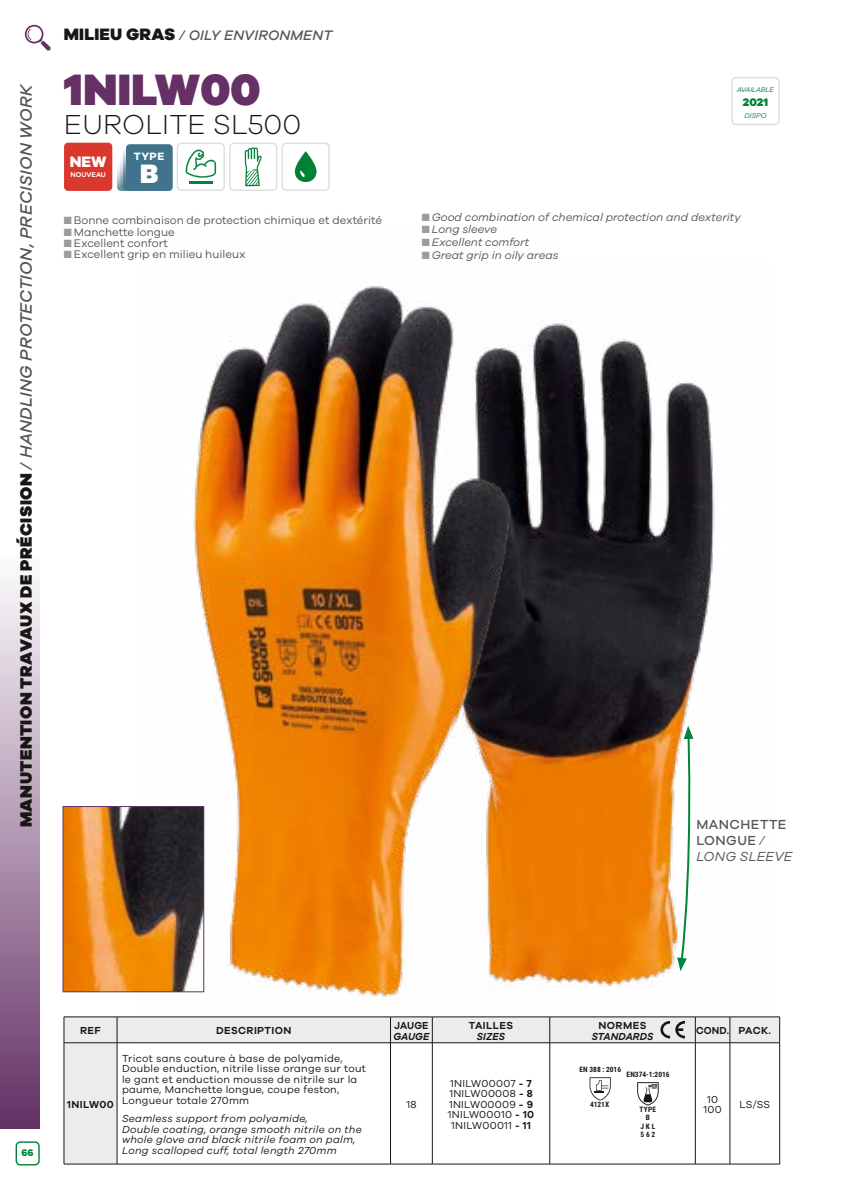
<style>
.page{position:relative;width:844px;height:1191px;background:#fff}
.page>*{position:absolute;margin:0;border:0;box-sizing:border-box;transform-origin:0 0}
.t1{font:900 45.32px "Galano Grotesque";letter-spacing:.005em;color:#643065}
.t2{font:300 28.35px "Galano Grotesque";letter-spacing:.01em;color:#181716}
.t3{font:900 27.47px "Galano Grotesque";color:#fff}
.t4{font:italic 500 16.97px "Galano Grotesque";letter-spacing:.025em;color:#565655}
.t5{font:800 15.58px "Galano Grotesque";color:#fff}
.t6{font:italic 500 14.17px "Galano Grotesque";letter-spacing:.01em;color:#565655}
.t7{font:500 13.47px/16.3px "Galano Grotesque";letter-spacing:.035em;color:#565655}
.t8{font:11.38px "Galano Grotesque";color:#565655}
.t9{font:italic 11.38px "Galano Grotesque";color:#565655}
.t10{font:800 11.38px "Galano Grotesque";color:#00833c}
.t11{font:700 11.03px "Galano Grotesque";color:#fff}
.t12{font:10.5px/10.5px "Galano Grotesque";letter-spacing:.025em;color:#181716;text-align:center}
.t13{font:italic 10.5px/10.5px "Galano Grotesque";letter-spacing:.025em;color:#181716}
.t14{font:600 10.5px "Galano Grotesque";letter-spacing:.035em;color:#181716}
.t15{font:italic 600 10.5px "Galano Grotesque";letter-spacing:.01em;color:#181716;scale:.95 1}
.t16{font:600 10.5px "Galano Grotesque";letter-spacing:.01em;color:#181716;scale:.95 1}
.t17{font:600 10.5px "Galano Grotesque";letter-spacing:.035em;color:#181716;scale:.95 1}
.t18{font:800 9.97px "Galano Grotesque";color:#00833c}
.t19{font:700 7.35px/8.6px "Roboto Condensed";color:#181716;text-align:center}
.t20{font:italic 7.17px "Galano Grotesque";letter-spacing:-.02em;color:#00833c}
.t21{font:600 7.17px "Galano Grotesque";color:#fff}
.s1{font-weight:900;font-style:normal;color:#181716}
.s2{font-weight:800;font-style:normal;font-size:16.97px;color:#181716}
.s3{color:#9c9c9d}
.s4{font-weight:400;font-style:italic}
.s5{font-weight:600}
</style>
<div class="page">
<div style="left:0;top:553px;width:40px;height:576px;background:linear-gradient(to bottom,#fefdfe,#643065)"></div>
<svg style="left:25px;top:25px;width:26px;height:26px"></svg>
<div style="left:64px;top:143px;width:48px;height:48px;background:#da382d"></div>
<img style="left:117px;top:167px;width:3px;height:24px">
<img style="left:120px;top:159px;width:3px;height:32px">
<img style="left:123px;top:144px;width:5px;height:47px">
<div style="left:126px;top:144px;width:46px;height:47px;background:#41748c;border-radius:4px"></div>
<hr style="left:189px;top:182px;width:23px;height:2px;background:#06823c">
<svg style="left:185px;top:150px;width:31px;height:28px"></svg>
<div style="left:177px;top:143px;width:48px;height:48px;border:1px solid #dcdedf;border-radius:4px"></div>
<svg style="left:245px;top:147px;width:17px;height:39px"></svg>
<div style="left:229px;top:143px;width:48px;height:48px;border:1px solid #dcdedf;border-radius:4px"></div>
<svg style="left:294px;top:151px;width:22px;height:31px"></svg>
<div style="left:281px;top:143px;width:48px;height:48px;border:1px solid #dcdedf;border-radius:4px"></div>
<img style="left:555px;top:323px;width:160px;height:664px">
<svg style="left:677px;top:725px;width:16px;height:246px"></svg>
<img style="left:141px;top:286px;width:414px;height:711px">
<img style="left:65px;top:808px;width:137px;height:182px">
<div style="left:63px;top:806px;width:141px;height:186px;border:1px solid #643266"></div>
<div style="left:731px;top:77px;width:48px;height:48px;border:1px solid #dcdedf;border-radius:4px"></div>
<svg style="left:65px;top:1017px;width:714px;height:146px"></svg>
<hr style="left:64px;top:1016px;width:53px;height:1px;background:#181716">
<svg style="left:64px;top:1017px;width:1px;height:25px"></svg>
<hr style="left:64px;top:1042px;width:53px;height:1px;background:#181716">
<hr style="left:117px;top:1016px;width:273px;height:1px;background:#181716">
<svg style="left:117px;top:1017px;width:1px;height:25px"></svg>
<hr style="left:117px;top:1042px;width:273px;height:1px;background:#181716">
<hr style="left:390px;top:1016px;width:42px;height:1px;background:#181716">
<svg style="left:390px;top:1017px;width:1px;height:25px"></svg>
<hr style="left:390px;top:1042px;width:42px;height:1px;background:#181716">
<hr style="left:432px;top:1016px;width:117px;height:1px;background:#181716">
<svg style="left:432px;top:1017px;width:1px;height:25px"></svg>
<hr style="left:432px;top:1042px;width:117px;height:1px;background:#181716">
<hr style="left:549px;top:1016px;width:146px;height:1px;background:#181716">
<svg style="left:549px;top:1017px;width:1px;height:25px"></svg>
<hr style="left:549px;top:1042px;width:146px;height:1px;background:#181716">
<hr style="left:695px;top:1016px;width:34px;height:1px;background:#181716">
<svg style="left:694px;top:1017px;width:1px;height:25px"></svg>
<hr style="left:695px;top:1042px;width:34px;height:1px;background:#181716">
<hr style="left:729px;top:1016px;width:50px;height:1px;background:#181716">
<svg style="left:729px;top:1017px;width:1px;height:25px"></svg>
<svg style="left:779px;top:1017px;width:1px;height:25px"></svg>
<hr style="left:729px;top:1042px;width:50px;height:1px;background:#181716">
<hr style="left:64px;top:1043px;width:1px;height:121px;background:#181716">
<hr style="left:64px;top:1163px;width:53px;height:1px;background:#181716">
<hr style="left:117px;top:1163px;width:273px;height:1px;background:#181716">
<hr style="left:390px;top:1043px;width:1px;height:121px;background:#181716">
<hr style="left:390px;top:1163px;width:42px;height:1px;background:#181716">
<hr style="left:432px;top:1043px;width:1px;height:121px;background:#181716">
<hr style="left:432px;top:1163px;width:117px;height:1px;background:#181716">
<hr style="left:549px;top:1043px;width:1px;height:121px;background:#181716">
<hr style="left:549px;top:1163px;width:146px;height:1px;background:#181716">
<hr style="left:694px;top:1043px;width:1px;height:121px;background:#181716">
<hr style="left:695px;top:1163px;width:34px;height:1px;background:#181716">
<hr style="left:729px;top:1043px;width:1px;height:121px;background:#181716">
<hr style="left:779px;top:1043px;width:1px;height:121px;background:#181716">
<hr style="left:729px;top:1163px;width:50px;height:1px;background:#181716">
<hr style="left:117px;top:1043px;width:1px;height:121px;background:#181716">
<svg style="left:589px;top:1077px;width:21px;height:23px"></svg>
<svg style="left:637px;top:1082px;width:21px;height:23px"></svg>
<svg style="left:660px;top:1021px;width:24px;height:17px"></svg>
<div style="left:16px;top:1141px;width:24px;height:24px;border:1px solid #00833c;border-radius:4px"></div>
<h3 class="t4" style="left:16px;top:827px;width:745px;rotate:-90deg"><span class="s1">MANUTENTION TRAVAUX DE PRÉCISION</span> / HANDLING PROTECTION, PRECISION WORK</h3>
<h3 class="t6" style="left:64px;top:27px;width:270px"><span class="s2">MILIEU GRAS</span> / OILY ENVIRONMENT</h3>
<h1 class="t1" style="left:64px;top:60px;width:198px">1NILW00</h1>
<h2 class="t2" style="left:64px;top:107px;width:239px">EUROLITE SL500</h2>
<h3 class="t5" style="left:70px;top:152px;width:38px">NEW</h3>
<p class="t21" style="left:70px;top:170px;width:37px">NOUVEAU</p>
<p class="t11" style="left:134px;top:150px;width:32px">TYPE</p>
<h3 class="t3" style="left:140px;top:156px;width:20px">B</h3>
<p class="t8" style="left:64px;top:214px;width:320px"><span class="s3">■</span> Bonne combinaison de protection chimique et dextérité</p>
<p class="t8" style="left:64px;top:225px;width:112px"><span class="s3">■</span> Manchette longue</p>
<p class="t8" style="left:64px;top:236px;width:106px"><span class="s3">■</span> Excellent confort</p>
<p class="t8" style="left:64px;top:248px;width:183px"><span class="s3">■</span> Excellent grip en milieu huileux</p>
<p class="t20" style="left:737px;top:85px;width:38px">AVAILABLE</p>
<p class="t10" style="left:742px;top:95px;width:27px">2021</p>
<p class="t20" style="left:744px;top:111px;width:24px">DISPO</p>
<p class="t9" style="left:421px;top:210px;width:320px"><span class="s3">■</span> Good combination of chemical protection and dexterity</p>
<p class="t9" style="left:421px;top:223px;width:77px"><span class="s3">■</span> Long sleeve</p>
<p class="t9" style="left:421px;top:235px;width:109px"><span class="s3">■</span> Excellent comfort</p>
<p class="t9" style="left:421px;top:248px;width:138px"><span class="s3">■</span> Great grip in oily areas</p>
<p class="t7" style="left:696px;top:815px;width:98px">MANCHETTE<br>LONGUE <span class="s4">/<br>LONG SLEEVE</span></p>
<p class="t18" style="left:22px;top:1146px;width:14px">66</p>
<p class="t14" style="left:80px;top:1024px;width:22px">REF</p>
<p class="t14" style="left:216px;top:1024px;width:77px">DESCRIPTION</p>
<p class="t14" style="left:67px;top:1097px;width:48px">1NILW00</p>
<p class="t12" style="left:122px;top:1052px;width:245px;text-align:left">Tricot sans couture à base de polyamide, Double enduction, nitrile lisse orange sur tout le gant et enduction mousse de nitrile sur la paume, Manchette longue, coupe feston, Longueur totale 270mm</p>
<p class="t13" style="left:122px;top:1113px;width:241px">Seamless support from polyamide,<br>Double coating, orange smooth nitrile on the whole glove and black nitrile foam on palm, Long scalloped cuff, total length 270mm</p>
<p class="t17" style="left:394px;top:1018px;width:38px">JAUGE</p>
<p class="t15" style="left:393px;top:1030px;width:40px">GAUGE</p>
<p class="t12" style="left:406px;top:1098px;width:12px">18</p>
<p class="t14" style="left:469px;top:1018px;width:46px">TAILLES</p>
<p class="t15" style="left:477px;top:1030px;width:31px">SIZES</p>
<p class="t12" style="left:448px;top:1077px;width:88px">1NILW00007 <span class="s5">- 7<br></span>1NILW00008 <span class="s5">- 8<br></span>1NILW00009 <span class="s5">- 9<br></span>1NILW00010 <span class="s5">- 10<br></span>1NILW00011 <span class="s5">- 11</span></p>
<p class="t14" style="left:598px;top:1018px;width:49px">NORMES</p>
<p class="t15" style="left:591px;top:1030px;width:66px">STANDARDS</p>
<p class="t19" style="left:579px;top:1064px;width:43px">EN 388 : 2016</p>
<p class="t19" style="left:590px;top:1099px;width:21px">4121X</p>
<p class="t19" style="left:626px;top:1070px;width:45px">EN374-1:2016</p>
<p class="t19" style="left:639px;top:1104px;width:18px">TYPE<br>B<br>J K L<br>5 6 2</p>
<p class="t16" style="left:696px;top:1024px;width:80px">COND. PACK.</p>
<p class="t12" style="left:703px;top:1093px;width:20px">10<br>100</p>
<p class="t12" style="left:739px;top:1098px;width:32px">LS/SS</p>
</div>
